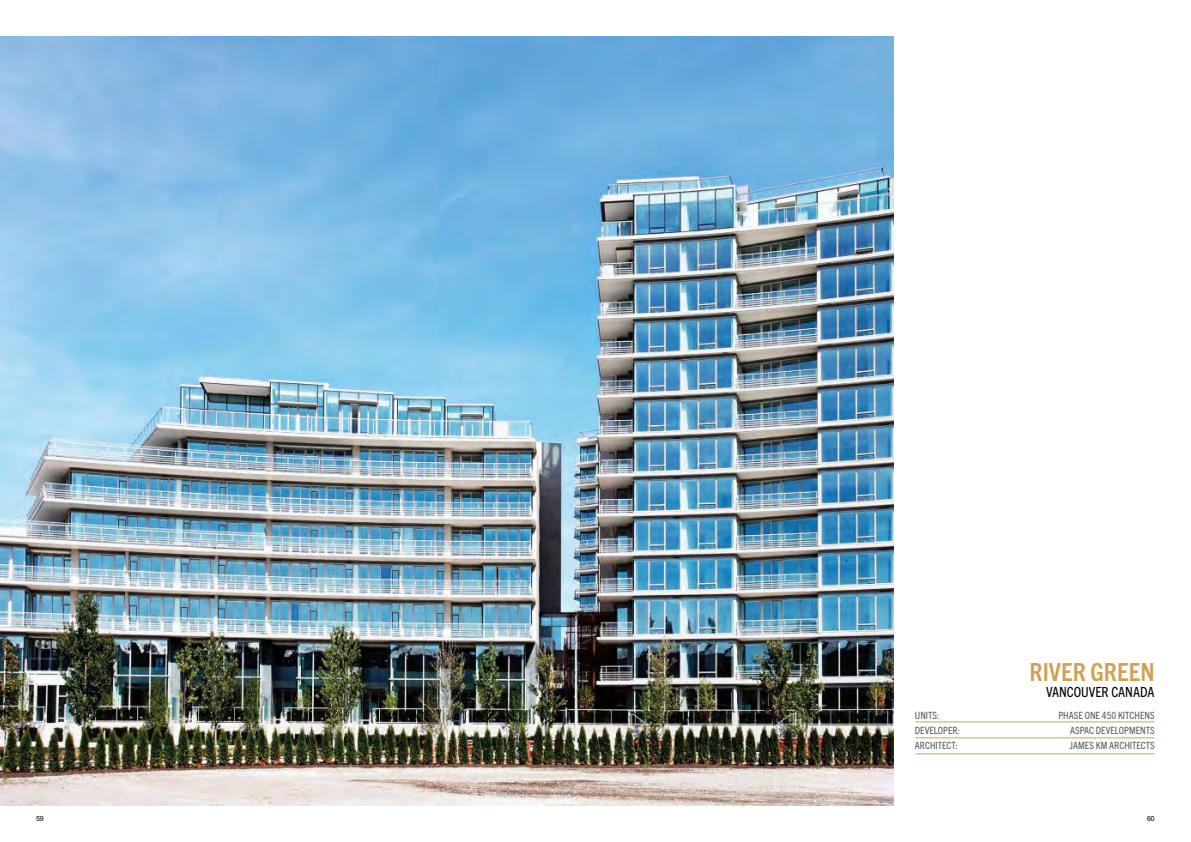
<style>
.page{position:relative;width:1191px;height:842px;background:#fff}
.page>*{position:absolute;margin:0;border:0;box-sizing:border-box;transform-origin:0 0}
.t1{font:700 condensed 25px "Trade Gothic Next LT Pro";color:#d0a153}
.t2{font:condensed 14px "Trade Gothic Next LT Pro";color:#000}
.t3{font:condensed 10px "Trade Gothic Next LT Pro";color:#58595b}
.t4{font:7px "Arial";color:#000}
</style>
<div class="page">
<img style="left:0;top:36px;width:893px;height:770px">
<hr style="left:915px;top:722px;width:239px;height:1px;background:#d0a153">
<hr style="left:915px;top:738px;width:239px;height:1px;background:#d0a153">
<hr style="left:915px;top:754px;width:239px;height:1px;background:#d0a153">
<h1 class="t1" style="left:1029px;top:655px;width:126px">RIVER GREEN</h1>
<h2 class="t2" style="left:1046px;top:682px;width:110px">VANCOUVER CANADA</h2>
<p class="t3" style="left:915px;top:709px;width:26px">UNITS:</p>
<p class="t3" style="left:1058px;top:709px;width:98px">PHASE ONE 450 KITCHENS</p>
<p class="t3" style="left:915px;top:724px;width:47px">DEVELOPER:</p>
<p class="t3" style="left:1070px;top:724px;width:86px">ASPAC DEVELOPMENTS</p>
<p class="t3" style="left:915px;top:739px;width:44px">ARCHITECT:</p>
<p class="t3" style="left:1069px;top:739px;width:86px">JAMES KM ARCHITECTS</p>
<p class="t4" style="left:36px;top:814px;width:9px">59</p>
<p class="t4" style="left:1147px;top:814px;width:9px">60</p>
</div>
